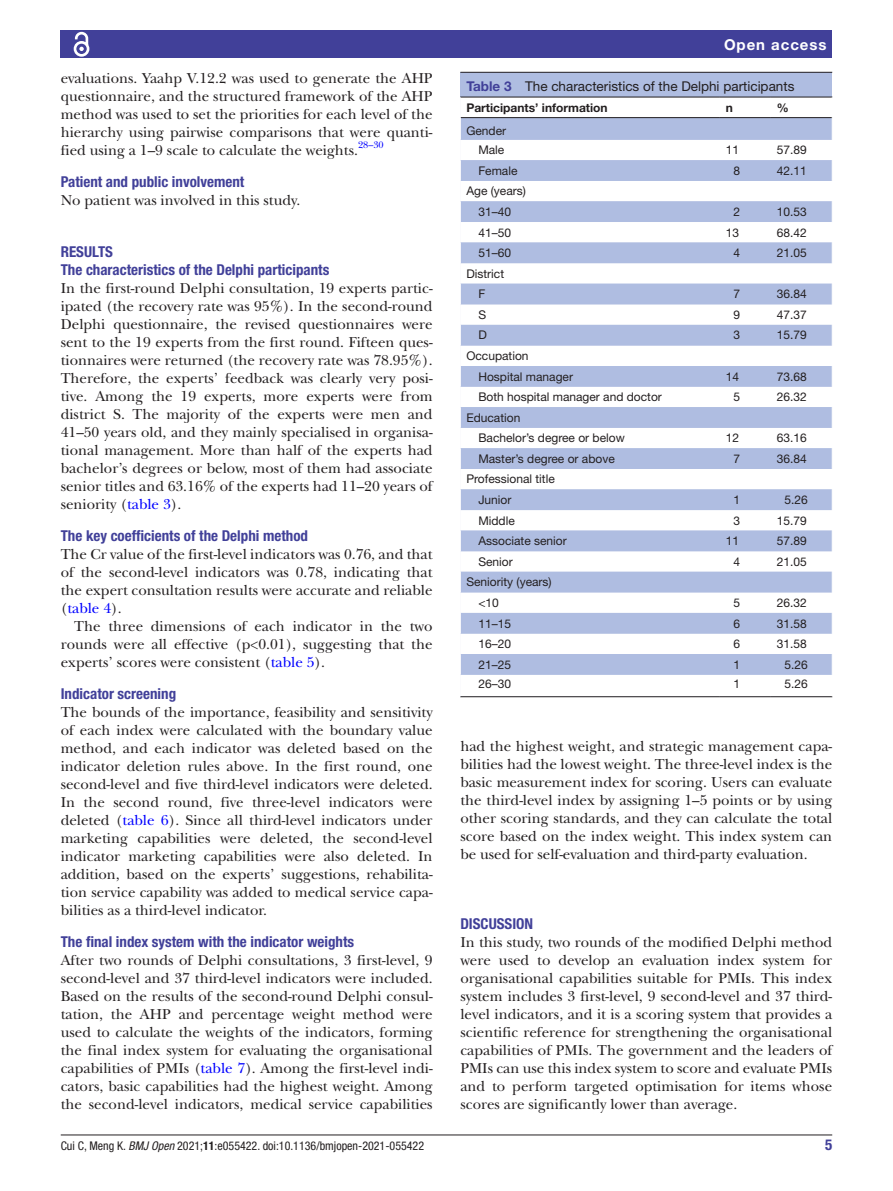
<style>
.page{position:relative;width:893px;height:1191px;background:#fff}
.page>*{position:absolute;margin:0;border:0;box-sizing:border-box;transform-origin:0 0}
.t1{font:15px/18px "New Baskerville";color:#231f20;text-align:justify}
.t2{font:700 condensed 15px/18px "Helvetica Neue LT Std";color:#414099}
.t3{font:700 15px "Helvetica Neue LT Std";letter-spacing:.065em;color:#fff}
.t4{font:13.5px "Helvetica Neue LT Std";color:#231f20}
.t5{font:12px/20.5px "Helvetica Neue LT Std";color:#231f20}
.t6{font:condensed 12px "Helvetica Neue LT Std";color:#231f20}
.t7{font:700 12px "Helvetica Neue LT Std";color:#231f20}
.t8{font:9.9px "New Baskerville";color:#00f}
.s1{color:#00f}
.s2{font-weight:700;color:#414099}
.s3{font-style:italic}
.s4{font-weight:700}
</style>
<div class="page">
<hr style="left:61px;top:1134px;width:771px;height:1px;background:#231f20">
<div style="left:61px;top:31px;width:771px;height:27px;background:#414099"></div>
<svg style="left:73px;top:31px;width:17px;height:26px"></svg>
<div style="left:460px;top:73px;width:372px;height:624px;background:#afbde1"></div>
<hr style="left:460px;top:72px;width:372px;height:1px;background:#231f20">
<div style="left:461px;top:98px;width:371px;height:598px;background:#fff"></div>
<svg style="left:461px;top:118px;width:371px;height:556px"></svg>
<hr style="left:460px;top:97px;width:260px;height:1px;background:#231f20">
<hr style="left:460px;top:117px;width:260px;height:1px;background:#231f20">
<hr style="left:720px;top:97px;width:51px;height:1px;background:#231f20">
<hr style="left:720px;top:117px;width:51px;height:1px;background:#231f20">
<hr style="left:771px;top:97px;width:61px;height:1px;background:#231f20">
<hr style="left:771px;top:117px;width:61px;height:1px;background:#231f20">
<hr style="left:460px;top:696px;width:260px;height:1px;background:#231f20">
<hr style="left:720px;top:696px;width:51px;height:1px;background:#231f20">
<hr style="left:771px;top:696px;width:61px;height:1px;background:#231f20">
<svg style="left:460px;top:97px;width:1px;height:599px"></svg>
<p class="t1" style="left:61px;top:69px;width:373px">evaluations. Yaahp V.12.2 was used to generate the AHP questionnaire, and the structured framework of the AHP method was used to set the priorities for each level of the hierarchy using pairwise comparisons that were quanti&shy;fied using a 1–9 scale to calculate the weights.</p>
<p class="t8" style="left:358px;top:139px;width:27px">28–30</p>
<p class="t2" style="left:61px;top:172px;width:185px">Patient and public involvement</p>
<p class="t1" style="left:61px;top:191px;width:241px">No patient was involved in this study.</p>
<p class="t2" style="left:61px;top:242px;width:270px">RESULTS<br>The characteristics of the Delphi participants</p>
<p class="t1" style="left:61px;top:279px;width:373px">In the first-round Delphi consultation, 19 experts partic&shy;ipated (the recovery rate was 95%). In the second-round Delphi questionnaire, the revised questionnaires were sent to the 19 experts from the first round. Fifteen ques&shy;tionnaires were returned (the recovery rate was 78.95%).<br>Therefore, the experts’ feedback was clearly very posi&shy;tive. Among the 19 experts, more experts were from district S. The majority of the experts were men and 41–50 years old, and they mainly specialised in organisa&shy;tional management. More than half of the experts had bachelor’s degrees or below, most of them had associate senior titles and 63.16% of the experts had 11–20 years of seniority (<span class="s1">table 3</span>).</p>
<p class="t2" style="left:61px;top:526px;width:249px">The key coefficients of the Delphi method</p>
<p class="t1" style="left:61px;top:545px;width:373px">The Cr value of the first-level indicators was 0.76, and that of the second-level indicators was 0.78, indicating that the expert consultation results were accurate and reliable (<span class="s1">table 4</span>).</p>
<p class="t1" style="left:61px;top:617px;width:373px;text-indent:14px">The three dimensions of each indicator in the two rounds were all effective (p&lt;0.01), suggesting that the experts’ scores were consistent (<span class="s1">table 5</span>).</p>
<p class="t2" style="left:61px;top:684px;width:117px">Indicator screening</p>
<p class="t1" style="left:61px;top:703px;width:373px">The bounds of the importance, feasibility and sensitivity of each index were calculated with the boundary value method, and each indicator was deleted based on the indicator deletion rules above. In the first round, one second-level and five third-level indicators were deleted.<br>In the second round, five three-level indicators were deleted (<span class="s1">table 6</span>). Since all third-level indicators under marketing capabilities were deleted, the second-level indicator marketing capabilities were also deleted. In addition, based on the experts’ suggestions, rehabilita&shy;tion service capability was added to medical service capa&shy;bilities as a third-level indicator.</p>
<p class="t2" style="left:61px;top:932px;width:295px">The final index system with the indicator weights</p>
<p class="t1" style="left:61px;top:951px;width:373px">After two rounds of Delphi consultations, 3 first-level, 9 second-level and 37 third-level indicators were included.<br>Based on the results of the second-round Delphi consul&shy;tation, the AHP and percentage weight method were used to calculate the weights of the indicators, forming the final index system for evaluating the organisational capabilities of PMIs (<span class="s1">table 7</span>). Among the first-level indi&shy;cators, basic capabilities had the highest weight. Among the second-level indicators, medical service capabilities</p>
<p class="t3" style="left:724px;top:35px;width:104px">Open access</p>
<p class="t4" style="left:466px;top:78px;width:330px"><span class="s2">Table 3</span> The characteristics of the Delphi participants</p>
<p class="t7" style="left:466px;top:100px;width:143px">Participants’ information</p>
<p class="t7" style="left:726px;top:100px;width:9px">n</p>
<p class="t7" style="left:777px;top:100px;width:13px">%</p>
<p class="t5" style="left:466px;top:121px;width:41px;line-height:19px;text-align:right">Gender<br>Male</p>
<p class="t5" style="left:726px;top:140px;width:15px">11</p>
<p class="t5" style="left:777px;top:140px;width:32px">57.89</p>
<p class="t5" style="left:478px;top:160px;width:41px">Female</p>
<p class="t5" style="left:733px;top:160px;width:8px">8</p>
<p class="t5" style="left:777px;top:160px;width:32px">42.11</p>
<p class="t5" style="left:466px;top:181px;width:61px;text-align:center">Age (years)<br>31–40</p>
<p class="t5" style="left:733px;top:201px;width:8px">2</p>
<p class="t5" style="left:777px;top:201px;width:32px">10.53</p>
<p class="t5" style="left:478px;top:222px;width:34px">41–50</p>
<p class="t5" style="left:726px;top:222px;width:15px">13</p>
<p class="t5" style="left:777px;top:222px;width:32px">68.42</p>
<p class="t5" style="left:478px;top:242px;width:34px">51–60</p>
<p class="t5" style="left:733px;top:242px;width:8px">4</p>
<p class="t5" style="left:777px;top:242px;width:32px">21.05</p>
<p class="t5" style="left:466px;top:263px;width:39px;text-align:center">District<br>F</p>
<p class="t5" style="left:733px;top:283px;width:8px">7</p>
<p class="t5" style="left:777px;top:283px;width:32px">36.84</p>
<p class="t5" style="left:478px;top:304px;width:9px">S</p>
<p class="t5" style="left:733px;top:304px;width:8px">9</p>
<p class="t5" style="left:777px;top:304px;width:32px">47.37</p>
<p class="t5" style="left:478px;top:325px;width:10px">D</p>
<p class="t5" style="left:733px;top:325px;width:8px">3</p>
<p class="t5" style="left:777px;top:325px;width:32px">15.79</p>
<p class="t5" style="left:478px;top:345px;width:96px;text-indent:-12px">Occupation<br>Hospital manager</p>
<p class="t5" style="left:726px;top:366px;width:15px">14</p>
<p class="t5" style="left:777px;top:366px;width:32px">73.68</p>
<p class="t5" style="left:478px;top:386px;width:185px">Both hospital manager and doctor</p>
<p class="t5" style="left:733px;top:386px;width:8px">5</p>
<p class="t5" style="left:777px;top:386px;width:32px">26.32</p>
<p class="t5" style="left:478px;top:407px;width:148px;text-indent:-12px">Education<br>Bachelor’s degree or below</p>
<p class="t5" style="left:726px;top:427px;width:15px">12</p>
<p class="t5" style="left:777px;top:427px;width:32px">63.16</p>
<p class="t5" style="left:478px;top:448px;width:138px">Master’s degree or above</p>
<p class="t5" style="left:733px;top:448px;width:8px">7</p>
<p class="t5" style="left:777px;top:448px;width:32px">36.84</p>
<p class="t5" style="left:478px;top:469px;width:78px;text-indent:-12px">Professional title<br>Junior</p>
<p class="t5" style="left:733px;top:489px;width:8px">1</p>
<p class="t5" style="left:784px;top:489px;width:25px">5.26</p>
<p class="t5" style="left:478px;top:510px;width:38px">Middle</p>
<p class="t5" style="left:733px;top:510px;width:8px">3</p>
<p class="t5" style="left:777px;top:510px;width:32px">15.79</p>
<p class="t5" style="left:478px;top:530px;width:90px">Associate senior</p>
<p class="t5" style="left:726px;top:530px;width:15px">11</p>
<p class="t5" style="left:777px;top:530px;width:32px">57.89</p>
<p class="t5" style="left:478px;top:551px;width:36px">Senior</p>
<p class="t5" style="left:733px;top:551px;width:8px">4</p>
<p class="t5" style="left:777px;top:551px;width:32px">21.05</p>
<p class="t5" style="left:478px;top:571px;width:75px;text-indent:-12px">Seniority (years) &lt;10</p>
<p class="t5" style="left:733px;top:592px;width:8px">5</p>
<p class="t5" style="left:777px;top:592px;width:32px">26.32</p>
<p class="t5" style="left:478px;top:613px;width:34px">11–15</p>
<p class="t5" style="left:733px;top:613px;width:8px">6</p>
<p class="t5" style="left:777px;top:613px;width:32px">31.58</p>
<p class="t5" style="left:478px;top:633px;width:34px">16–20</p>
<p class="t5" style="left:733px;top:633px;width:8px">6</p>
<p class="t5" style="left:777px;top:633px;width:32px">31.58</p>
<p class="t5" style="left:478px;top:654px;width:34px">21–25</p>
<p class="t5" style="left:733px;top:654px;width:8px">1</p>
<p class="t5" style="left:784px;top:654px;width:25px">5.26</p>
<p class="t5" style="left:478px;top:673px;width:34px">26–30</p>
<p class="t5" style="left:733px;top:673px;width:8px">1</p>
<p class="t5" style="left:784px;top:673px;width:25px">5.26</p>
<p class="t1" style="left:460px;top:737px;width:373px">had the highest weight, and strategic management capa&shy;bilities had the lowest weight. The three-level index is the basic measurement index for scoring. Users can evaluate the third-level index by assigning 1–5 points or by using other scoring standards, and they can calculate the total score based on the index weight. This index system can be used for self-evaluation and third-party evaluation.</p>
<p class="t2" style="left:460px;top:914px;width:74px">DISCUSSION</p>
<p class="t1" style="left:460px;top:933px;width:373px">In this study, two rounds of the modified Delphi method were used to develop an evaluation index system for organisational capabilities suitable for PMIs. This index system includes 3 first-level, 9 second-level and 37 third&shy;level indicators, and it is a scoring system that provides a scientific reference for strengthening the organisational capabilities of PMIs. The government and the leaders of PMIs can use this index system to score and evaluate PMIs and to perform targeted optimisation for items whose scores are significantly lower than average.</p>
<p class="t6" style="left:61px;top:1138px;width:365px">Cui C, Meng K. <span class="s3">BMJ Open</span> 2021;<span class="s4">11</span>:e055422. doi:10.1136/bmjopen-2021-055422</p>
<p class="t2" style="left:825px;top:1135px;width:9px">5</p>
</div>
